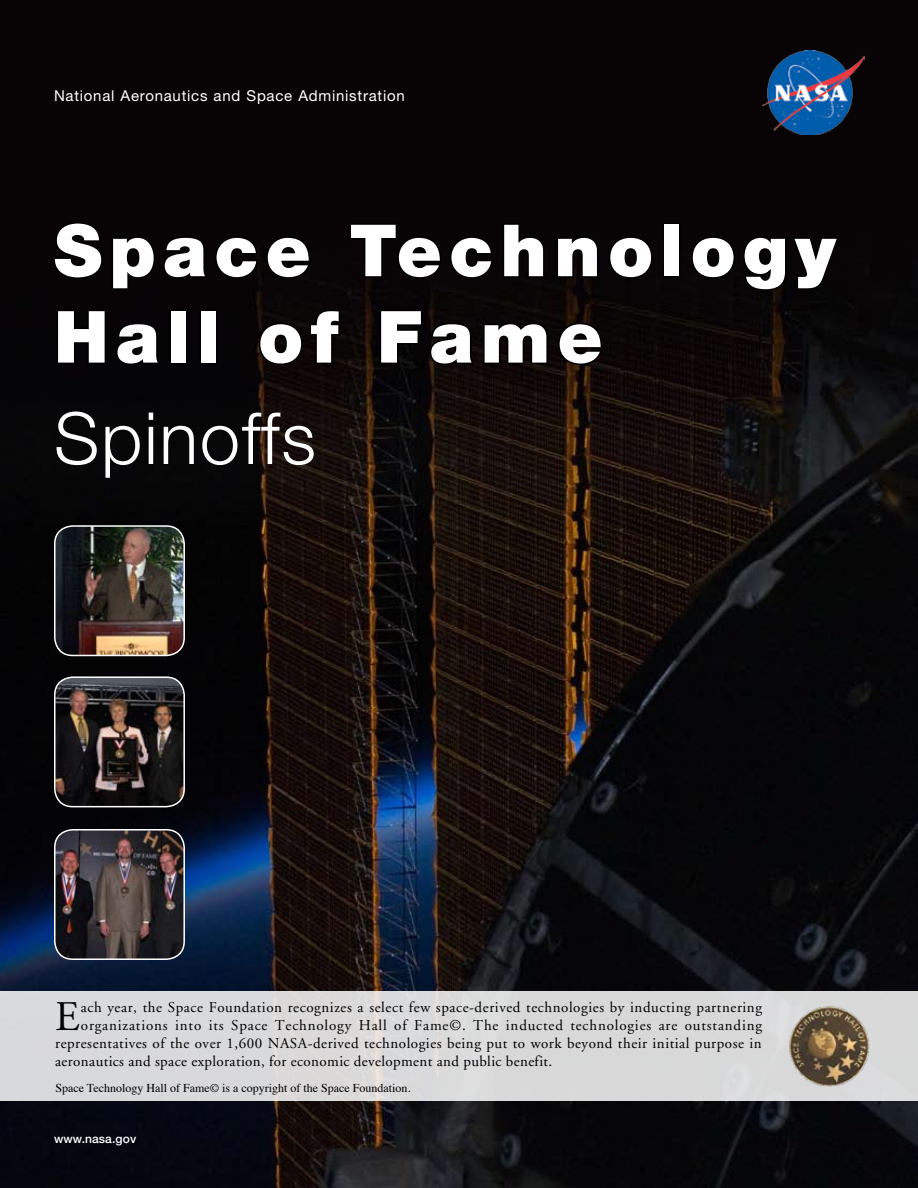
<style>
.page{position:relative;width:918px;height:1188px;background:#fff}
.page>*{position:absolute;margin:0;border:0;box-sizing:border-box;transform-origin:0 0}
.t1{font:900 72px/86.4px "Helvetica Neue";letter-spacing:.1em;color:#fff}
.t2{font:300 72px "Helvetica Neue";letter-spacing:.025em;color:#fff}
.t3{font:42.15px "Adobe Garamond";color:#000}
.t4{font:15px "Adobe Garamond";letter-spacing:.04em;color:#000}
.t5{font:15px "Helvetica Neue";letter-spacing:.05em;color:#fff}
.t6{font:12px "Times";color:#000}
.t7{font:500 12px "Helvetica Neue";letter-spacing:.01em;color:#fff}
.s1{font-family:"Adobe Garamond"}
</style>
<div class="page">
<img style="left:0;top:0;width:918px;height:1188px">
<div style="left:0;top:992px;width:918px;height:109px;background:#d8d9da"></div>
<img style="left:762px;top:50px;width:103px;height:85px">
<div style="left:52px;top:221px;width:52px;height:59px;background:#080405"></div>
<div style="left:110px;top:235px;width:202px;height:56px;background:#080405"></div>
<div style="left:348px;top:222px;width:147px;height:58px;background:#080405"></div>
<div style="left:501px;top:222px;width:45px;height:57px;background:#080405"></div>
<div style="left:555px;top:235px;width:45px;height:44px;background:#080404"></div>
<svg style="left:607px;top:235px;width:47px;height:45px;background:#060304"></svg>
<div style="left:663px;top:223px;width:18px;height:55px;border:3px solid #000"></div>
<div style="left:690px;top:235px;width:151px;height:57px;background:#080405"></div>
<div style="left:55px;top:308px;width:53px;height:58px;background:#050305"></div>
<div style="left:115px;top:321px;width:49px;height:46px;background:#050305"></div>
<div style="left:170px;top:310px;width:17px;height:54px;border:3px solid #000"></div>
<div style="left:200px;top:310px;width:17px;height:54px;border:3px solid #000"></div>
<svg style="left:257px;top:308px;width:85px;height:59px;background:#0a0503"></svg>
<svg style="left:378px;top:308px;width:171px;height:59px;background:#080504"></svg>
<svg style="left:557px;top:321px;width:47px;height:46px;background:#100904"></svg>
<img style="left:55px;top:526px;width:129px;height:129px">
<div style="left:54px;top:525px;width:131px;height:131px;border:2px solid #fff;border-radius:18px"></div>
<img style="left:55px;top:677px;width:129px;height:130px">
<div style="left:54px;top:676px;width:131px;height:131px;border:2px solid #fff;border-radius:18px"></div>
<img style="left:55px;top:830px;width:129px;height:129px">
<div style="left:54px;top:829px;width:131px;height:131px;border:2px solid #fff;border-radius:18px"></div>
<img style="left:789px;top:1006px;width:81px;height:81px">
<p class="t5" style="left:54px;top:87px;width:352px">National Aeronautics and Space Administration</p>
<p class="t1" style="left:54px;top:207px;width:783px">Space Technology<br>Hall of Fame</p>
<p class="t2" style="left:54px;top:394px;width:263px">Spinoffs</p>
<p class="t3" style="left:55px;top:994px;width:26px">E</p>
<p class="t4" style="left:81px;top:999px;width:683px">ach year, the Space Foundation recognizes a select few space-derived technologies by inducting partnering</p>
<p class="t4" style="left:81px;top:1017px;width:683px">organizations into its Space Technology Hall of Fame©. The inducted technologies are outstanding</p>
<p class="t4" style="left:55px;top:1035px;width:708px">representatives of the over 1,600 NASA-derived technologies being put to work beyond their initial purpose in</p>
<p class="t4" style="left:55px;top:1053px;width:499px">aeronautics and space exploration, for economic development and public benefit.</p>
<p class="t6" style="left:56px;top:1077px;width:357px">Space Technology Hall of Fame<span class="s1">©</span> is a copyright of the Space Foundation.</p>
<p class="t7" style="left:54px;top:1132px;width:84px">www.nasa.gov</p>
</div>
